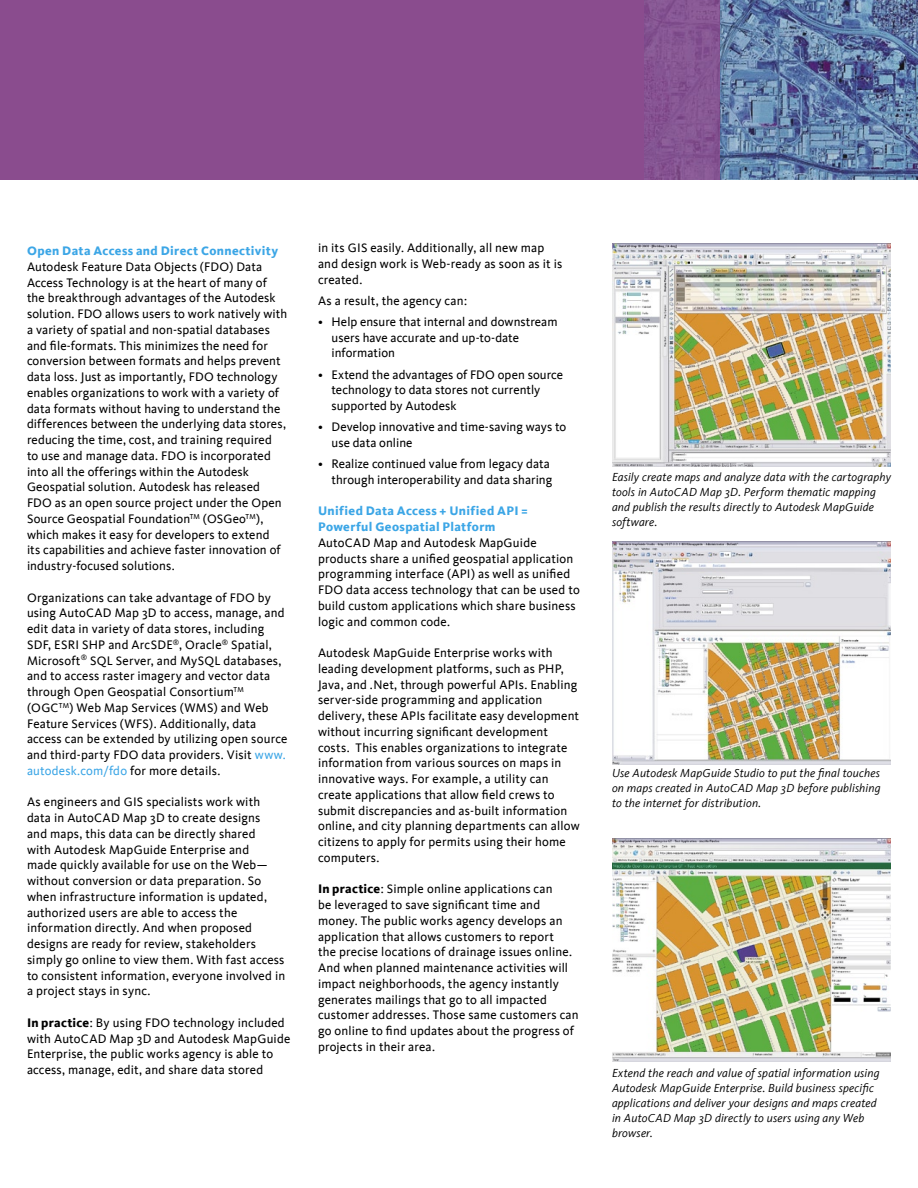
<style>
.page{position:relative;width:918px;height:1188px;background:#fff}
.page>*{position:absolute;margin:0;border:0;box-sizing:border-box;transform-origin:0 0}
.t1{font:12.75px/15.8px "Kievit";letter-spacing:.01em;color:#000}
.t2{font:800 12.75px/15.8px "Kievit";letter-spacing:.03em;color:#3ca6e6}
.t3{font:italic 12px/15px "Kievit";letter-spacing:.015em;color:#000}
.s1{color:#3ca6e6}
.s2{font-weight:800}
</style>
<div class="page">
<div style="left:0;top:0;width:698px;height:180px;background:#8a4c8e"></div>
<img style="left:719px;top:0;width:199px;height:180px">
<img style="left:644px;top:0;width:75px;height:180px">
<img style="left:612px;top:838px;width:279px;height:224px">
<img style="left:612px;top:243px;width:279px;height:223px">
<img style="left:612px;top:542px;width:279px;height:223px">
<p class="t2" style="left:27px;top:243px;width:253px">Open Data Access and Direct Connectivity</p>
<p class="t1" style="left:27px;top:259px;width:262px">Autodesk Feature Data Objects (FDO) Data Access Technology is at the heart of many of the breakthrough advantages of the Autodesk solution. FDO allows users to work natively with a variety of spatial and non-spatial databases and file-formats. This minimizes the need for conversion between formats and helps prevent data loss. Just as importantly, FDO technology enables organizations to work with a variety of data formats without having to understand the differences between the underlying data stores, reducing the time, cost, and training required<br>to use and manage data. FDO is incorporated into all the offerings within the Autodesk Geospatial solution. Autodesk has released FDO as an open source project under the Open Source Geospatial Foundation<sup>TM</sup> (OSGeo<sup>TM</sup>), which makes it easy for developers to extend<br>its capabilities and achieve faster innovation of industry-focused solutions.</p>
<p class="t1" style="left:27px;top:590px;width:262px">Organizations can take advantage of FDO by using AutoCAD Map 3D to access, manage, and edit data in variety of data stores, including SDF, ESRI SHP and ArcSDE<sup>®</sup>, Oracle<sup>®</sup> Spatial, Microsoft<sup>®</sup> SQL Server, and MySQL databases, and to access raster imagery and vector data through Open Geospatial Consortium<sup>TM </sup>(OGC<sup>TM</sup>) Web Map Services (WMS) and Web Feature Services (WFS). Additionally, data access can be extended by utilizing open source and third-party FDO data providers. Visit <span class="s1">www. autodesk.com/fdo</span> for more details.</p>
<p class="t1" style="left:27px;top:794px;width:260px">As engineers and GIS specialists work with data in AutoCAD Map 3D to create designs<br>and maps, this data can be directly shared<br>with Autodesk MapGuide Enterprise and<br>made quickly available for use on the Web— without conversion or data preparation. So when infrastructure information is updated, authorized users are able to access the information directly. And when proposed designs are ready for review, stakeholders simply go online to view them. With fast access to consistent information, everyone involved in a project stays in sync.</p>
<p class="t1" style="left:27px;top:1015px;width:265px"><span class="s2">In practice</span>: By using FDO technology included with AutoCAD Map 3D and Autodesk MapGuide Enterprise, the public works agency is able to access, manage, edit, and share data stored</p>
<p class="t1" style="left:318px;top:240px;width:246px">in its GIS easily. Additionally, all new map and design work is Web-ready as soon as it is created.</p>
<p class="t1" style="left:318px;top:293px;width:151px">As a result, the agency can:</p>
<p class="t1" style="left:332px;top:314px;width:228px;text-indent:-14px">• Help ensure that internal and downstream users have accurate and up-to-date information</p>
<p class="t1" style="left:332px;top:367px;width:233px;text-indent:-14px">• Extend the advantages of FDO open source technology to data stores not currently supported by Autodesk</p>
<p class="t1" style="left:332px;top:419px;width:236px;text-indent:-14px">• Develop innovative and time-saving ways to use data online</p>
<p class="t1" style="left:318px;top:456px;width:236px;text-align:right">• Realize continued value from legacy data through interoperability and data sharing</p>
<p class="t2" style="left:318px;top:503px;width:211px">Unified Data Access + Unified API =<br>Powerful Geospatial Platform</p>
<p class="t1" style="left:318px;top:535px;width:263px">AutoCAD Map and Autodesk MapGuide products share a unified geospatial application programming interface (API) as well as unified FDO data access technology that can be used to build custom applications which share business logic and common code.</p>
<p class="t1" style="left:318px;top:645px;width:263px">Autodesk MapGuide Enterprise works with leading development platforms, such as PHP, Java, and .Net, through powerful APIs. Enabling server-side programming and application delivery, these APIs facilitate easy development without incurring significant development costs. This enables organizations to integrate information from various sources on maps in innovative ways. For example, a utility can create applications that allow field crews to submit discrepancies and as-built information online, and city planning departments can allow citizens to apply for permits using their home computers.</p>
<p class="t1" style="left:318px;top:881px;width:262px"><span class="s2">In practice</span>: Simple online applications can<br>be leveraged to save significant time and money. The public works agency develops an application that allows customers to report<br>the precise locations of drainage issues online.<br>And when planned maintenance activities will impact neighborhoods, the agency instantly generates mailings that go to all impacted customer addresses. Those same customers can go online to find updates about the progress of projects in their area.</p>
<p class="t3" style="left:612px;top:469px;width:280px">Easily create maps and analyze data with the cartography tools in AutoCAD Map 3D. Perform thematic mapping and publish the results directly to Autodesk MapGuide software.</p>
<p class="t3" style="left:612px;top:765px;width:270px;text-align:justify">Use Autodesk MapGuide Studio to put the final touches on maps created in AutoCAD Map 3D before publishing to the internet for distribution.</p>
<p class="t3" style="left:612px;top:1066px;width:269px">Extend the reach and value of spatial information using Autodesk MapGuide Enterprise. Build business specific applications and deliver your designs and maps created in AutoCAD Map 3D directly to users using any Web browser.</p>
</div>
